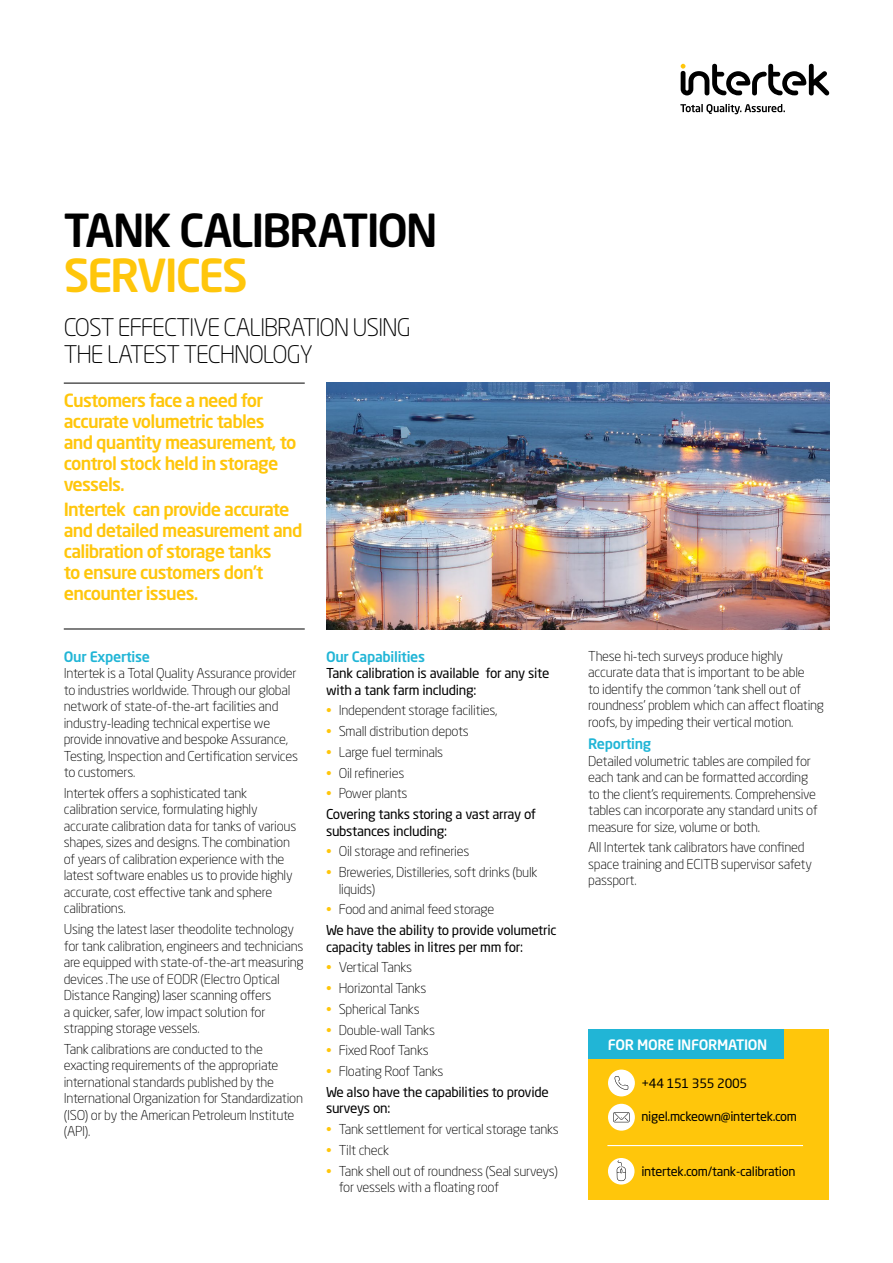
<style>
.page{position:relative;width:893px;height:1263px;background:#fff}
.page>*{position:absolute;margin:0;border:0;box-sizing:border-box;transform-origin:0 0}
.t1{font:500 45px "Neo Sans Std";letter-spacing:-.05em;color:#000}
.t2{font:500 45px "Neo Sans Std";letter-spacing:-.05em;color:#ffc60b}
.t3{font:300 24px/27px "Neo Sans Std";letter-spacing:-.045em;color:#000}
.t4{font:500 18px/21px "Neo Sans Std";letter-spacing:-.04em;color:#ffc60b}
.t5{font:500 14.25px "Neo Sans Std";letter-spacing:-.02em;color:#21b5d6}
.t6{font:500 14.25px "Neo Sans Std";letter-spacing:-.02em;color:#fff}
.t7{font:300 13.5px/16.5px "Neo Sans Std";letter-spacing:-.02em;color:#000}
.t8{font:13.5px/20.7px "Neo Sans Std";letter-spacing:-.02em;color:#000}
.t9{font:12.75px "Neo Sans Std";letter-spacing:-.02em;color:#000}
.s1{color:#ffc60b}
.s2{font-weight:300;color:#ffc60b}
.s3{font-weight:300}
</style>
<div class="page">
<svg style="left:680px;top:104px;width:105px;height:10px"></svg>
<svg style="left:681px;top:64px;width:148px;height:31px"></svg>
<hr style="left:64px;top:629px;width:241px;height:1px;background:#000">
<hr style="left:64px;top:383px;width:241px;height:1px;background:#000">
<div style="left:588px;top:1029px;width:241px;height:170px;background:#ffc60b"></div>
<div style="left:588px;top:1029px;width:196px;height:30px;background:#21b5d6"></div>
<div style="left:608px;top:1069px;width:27px;height:27px;background:#fff;border-radius:50%"></div>
<svg style="left:614px;top:1076px;width:14px;height:14px"></svg>
<div style="left:608px;top:1104px;width:27px;height:27px;background:#fff;border-radius:50%"></div>
<svg style="left:613px;top:1112px;width:16px;height:10px"></svg>
<div style="left:608px;top:1158px;width:26px;height:26px;background:#fff;border-radius:50%"></div>
<svg style="left:617px;top:1160px;width:9px;height:21px"></svg>
<hr style="left:607px;top:1145px;width:196px;height:1px;background:#fff">
<img style="left:326px;top:383px;width:503px;height:246px">
<h1 class="t1" style="left:64px;top:202px;width:376px">TANK CALIBRATION</h1>
<h1 class="t2" style="left:64px;top:247px;width:186px">SERVICES</h1>
<h2 class="t3" style="left:64px;top:314px;width:348px">COST EFFECTIVE CALIBRATION USING<br>THE LATEST TECHNOLOGY</h2>
<h3 class="t4" style="left:64px;top:390px;width:234px">Customers face a need for accurate volumetric tables and quantity measurement, to control stock held in storage vessels.</h3>
<h3 class="t4" style="left:64px;top:499px;width:240px">Intertek can provide accurate and detailed measurement and calibration of storage tanks<br>to ensure customers don’t encounter issues.</h3>
<p class="t5" style="left:64px;top:647px;width:88px">Our Expertise</p>
<p class="t7" style="left:64px;top:665px;width:236px">Intertek is a Total Quality Assurance provider to industries worldwide. Through our global network of state-of-the-art facilities and industry-leading technical expertise we provide innovative and bespoke Assurance, Testing, Inspection and Certification services to customers.</p>
<p class="t7" style="left:64px;top:784px;width:234px">Intertek offers a sophisticated tank calibration service, formulating highly accurate calibration data for tanks of various shapes, sizes and designs. The combination of years of calibration experience with the latest software enables us to provide highly accurate, cost effective tank and sphere calibrations.</p>
<p class="t7" style="left:64px;top:921px;width:242px">Using the latest laser theodolite technology for tank calibration, engineers and technicians are equipped with state-of-the-art measuring devices .The use of EODR (Electro Optical Distance Ranging) laser scanning offers<br>a quicker, safer, low impact solution for strapping storage vessels.</p>
<p class="t7" style="left:64px;top:1040px;width:241px">Tank calibrations are conducted to the exacting requirements of the appropriate international standards published by the International Organization for Standardization (ISO) or by the American Petroleum Institute (API).</p>
<p class="t5" style="left:326px;top:647px;width:101px">Our Capabilities</p>
<p class="t8" style="left:326px;top:665px;width:225px;line-height:16.5px">Tank calibration is available for any site with a tank farm including:</p>
<p class="t7" style="left:326px;top:702px;width:173px"><span class="s1">•</span> Independent storage facilities,</p>
<p class="t7" style="left:326px;top:723px;width:144px"><span class="s1">•</span> Small distribution depots</p>
<p class="t7" style="left:326px;top:743px;width:119px"><span class="s1">•</span> Large fuel terminals</p>
<p class="t7" style="left:326px;top:764px;width:80px"><span class="s1">•</span> Oil refineries</p>
<p class="t8" style="left:326px;top:783px;width:211px"><span class="s2">•</span> <span class="s3">Power plants<br></span>Covering tanks storing a vast array of</p>
<p class="t8" style="left:326px;top:820px;width:123px">substances including:</p>
<p class="t7" style="left:326px;top:843px;width:145px"><span class="s1">•</span> Oil storage and refineries</p>
<p class="t7" style="left:339px;top:864px;width:200px;text-indent:-13px"><span class="s1">•</span> Breweries, Distilleries, soft drinks (bulk liquids)</p>
<p class="t8" style="left:326px;top:899px;width:232px"><span class="s2">•</span> <span class="s3">Food and animal feed storage<br></span>We have the ability to provide volumetric</p>
<p class="t8" style="left:326px;top:936px;width:199px">capacity tables in litres per mm for:</p>
<p class="t7" style="left:326px;top:959px;width:88px"><span class="s1">•</span> Vertical Tanks</p>
<p class="t7" style="left:326px;top:980px;width:102px"><span class="s1">•</span> Horizontal Tanks</p>
<p class="t7" style="left:326px;top:1000px;width:95px"><span class="s1">•</span> Spherical Tanks</p>
<p class="t7" style="left:326px;top:1021px;width:110px"><span class="s1">•</span> Double-wall Tanks</p>
<p class="t7" style="left:326px;top:1042px;width:104px"><span class="s1">•</span> Fixed Roof Tanks</p>
<p class="t8" style="left:326px;top:1060px;width:224px"><span class="s2">•</span> <span class="s3">Floating Roof Tanks<br></span>We also have the capabilities to provide</p>
<p class="t8" style="left:326px;top:1098px;width:66px">surveys on:</p>
<p class="t7" style="left:326px;top:1121px;width:234px"><span class="s1">•</span> Tank settlement for vertical storage tanks</p>
<p class="t7" style="left:326px;top:1141px;width:65px"><span class="s1">•</span> Tilt check</p>
<p class="t7" style="left:339px;top:1162px;width:221px;text-indent:-13px"><span class="s1">•</span> Tank shell out of roundness (Seal surveys) for vessels with a floating roof</p>
<p class="t7" style="left:588px;top:648px;width:237px">These hi-tech surveys produce highly accurate data that is important to be able<br>to identify the common ‘tank shell out of roundness’ problem which can affect floating roofs, by impeding their vertical motion.</p>
<p class="t5" style="left:588px;top:735px;width:64px">Reporting</p>
<p class="t7" style="left:588px;top:752px;width:231px">Detailed volumetric tables are compiled for each tank and can be formatted according to the client’s requirements. Comprehensive tables can incorporate any standard units of measure for size, volume or both.</p>
<p class="t7" style="left:588px;top:839px;width:225px">All Intertek tank calibrators have confined space training and ECITB supervisor safety passport.</p>
<p class="t6" style="left:608px;top:1036px;width:161px">FOR MORE INFORMATION</p>
<p class="t9" style="left:641px;top:1075px;width:107px">+44 151 355 2005</p>
<p class="t9" style="left:641px;top:1108px;width:157px">nigel.mckeown@intertek.com</p>
<p class="t9" style="left:641px;top:1164px;width:156px">intertek.com/tank-calibration</p>
</div>
